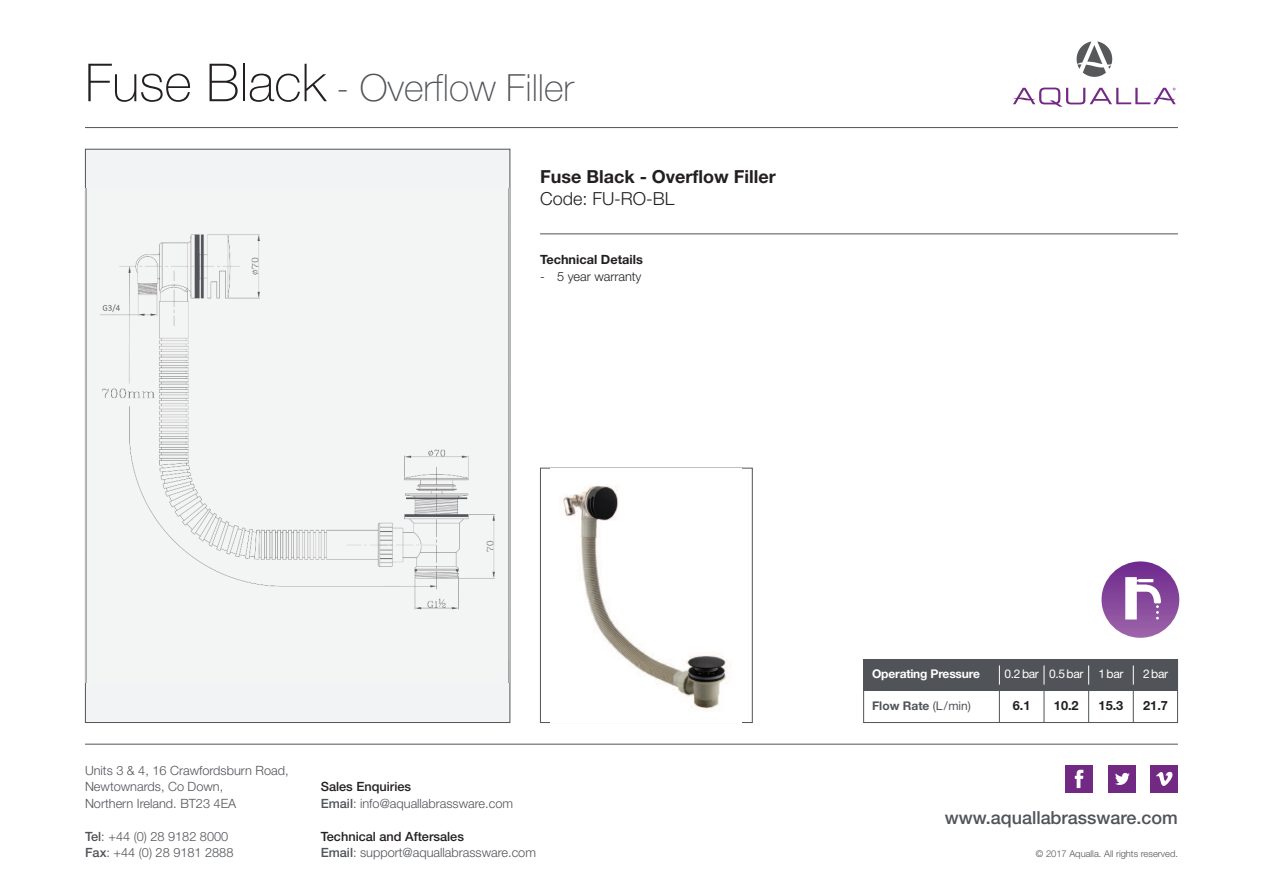
<style>
.page{position:relative;width:1263px;height:893px;background:#fff}
.page>*{position:absolute;margin:0;border:0;box-sizing:border-box;transform-origin:0 0}
.t1{font:100 37.5px "Helvetica Neue";color:#505358}
.t2{font:500 18px "Helvetica Neue";color:#505358}
.t3{font:700 18px "Helvetica Neue";color:#231f20}
.t4{font:300 18px "Helvetica Neue";color:#231f20}
.t5{font:300 12.75px/16.5px "Helvetica Neue";color:#505358}
.t6{font:700 12.75px "Helvetica Neue";color:#231f20}
.t7{font:300 12.75px "Helvetica Neue";color:#231f20}
.t8{font:12px "Helvetica Neue";letter-spacing:-.025em;color:#fff}
.t9{font:700 12px "Helvetica Neue";letter-spacing:-.015em;color:#fff}
.t10{font:700 12px "Helvetica Neue";color:#505358}
.t11{font:300 9.3px "Helvetica Neue";color:#505358}
.s1{font-size:52.5px;color:#231f20}
.s2{font-weight:500}
.s3{font-weight:500;color:#231f20}
.s4{font-weight:400}
</style>
<div class="page">
<hr style="left:85px;top:127px;width:1093px;height:1px;background:#505358">
<hr style="left:540px;top:233px;width:638px;height:1px;background:#505358">
<hr style="left:85px;top:744px;width:1093px;height:1px;background:#505358">
<svg style="left:1076px;top:41px;width:36px;height:36px"></svg>
<svg style="left:1013px;top:88px;width:163px;height:19px"></svg>
<div style="left:86px;top:150px;width:423px;height:572px;background:#f2f3f4"></div>
<img style="left:86px;top:189px;width:423px;height:494px">
<div style="left:540px;top:468px;width:213px;height:255px;border:1px solid #505358"></div>
<img style="left:551px;top:468px;width:191px;height:254px">
<div style="left:1150px;top:765px;width:28px;height:28px;background:#722983"></div>
<svg style="left:1156px;top:772px;width:16px;height:14px"></svg>
<div style="left:1108px;top:765px;width:27px;height:28px;background:#722983"></div>
<svg style="left:1115px;top:773px;width:15px;height:12px"></svg>
<div style="left:1065px;top:765px;width:28px;height:28px;background:#722983"></div>
<svg style="left:1075px;top:770px;width:8px;height:18px"></svg>
<svg style="left:1101px;top:561px;width:78px;height:77px;background:#894c9e"></svg>
<svg style="left:1125px;top:577px;width:36px;height:42px"></svg>
<div style="left:863px;top:659px;width:315px;height:64px;border:1px solid #505358"></div>
<div style="left:863px;top:659px;width:315px;height:32px;background:#505358"></div>
<hr style="left:999px;top:691px;width:1px;height:32px;background:#505358">
<hr style="left:1044px;top:691px;width:1px;height:32px;background:#505358">
<hr style="left:1088px;top:691px;width:1px;height:32px;background:#505358">
<hr style="left:1133px;top:691px;width:1px;height:32px;background:#505358">
<svg style="left:999px;top:665px;width:1px;height:20px"></svg>
<svg style="left:1044px;top:665px;width:1px;height:20px"></svg>
<svg style="left:1088px;top:665px;width:1px;height:20px"></svg>
<svg style="left:1133px;top:665px;width:1px;height:20px"></svg>
<h1 class="t1" style="left:85px;top:74px;width:490px"><span class="s1">Fuse Black</span> - Overflow Filler</h1>
<h2 class="t3" style="left:540px;top:170px;width:237px">Fuse Black - Overflow Filler</h2>
<h2 class="t4" style="left:540px;top:193px;width:136px">Code: FU-RO-BL</h2>
<p class="t6" style="left:540px;top:255px;width:104px">Technical Details</p>
<p class="t7" style="left:540px;top:272px;width:103px">- 5 year warranty</p>
<p class="t5" style="left:85px;top:763px;width:205px">Units 3 &amp; 4, 16 Crawfordsburn Road,<br>Newtownards, Co Down,<br>Northern Ireland. BT23 4EA</p>
<p class="t5" style="left:85px;top:829px;width:150px"><span class="s2">Tel</span>: +44 (0) 28 9182 8000<br><span class="s2">Fax</span>: +44 (0) 28 9181 2888</p>
<p class="t5" style="left:321px;top:779px;width:194px"><span class="s3">Sales Enquiries<br></span><span class="s2">Email</span>: info@aquallabrassware.com</p>
<p class="t5" style="left:321px;top:829px;width:217px"><span class="s3">Technical and Aftersales<br></span><span class="s2">Email</span>: support@aquallabrassware.com</p>
<p class="t9" style="left:872px;top:670px;width:109px">Operating Pressure</p>
<p class="t10" style="left:872px;top:701px;width:100px">Flow Rate <span class="s4">(L/min)</span></p>
<p class="t6" style="left:1013px;top:701px;width:19px">6.1</p>
<p class="t6" style="left:1054px;top:701px;width:26px">10.2</p>
<p class="t6" style="left:1098px;top:701px;width:26px">15.3</p>
<p class="t6" style="left:1143px;top:701px;width:26px">21.7</p>
<p class="t8" style="left:1004px;top:670px;width:121px">0.2bar 0.5bar 1bar</p>
<p class="t8" style="left:1143px;top:670px;width:27px">2bar</p>
<h2 class="t2" style="left:945px;top:811px;width:235px">www.aquallabrassware.com</h2>
<p class="t11" style="left:1036px;top:850px;width:144px">© 2017 Aqualla. All rights reserved.</p>
</div>
